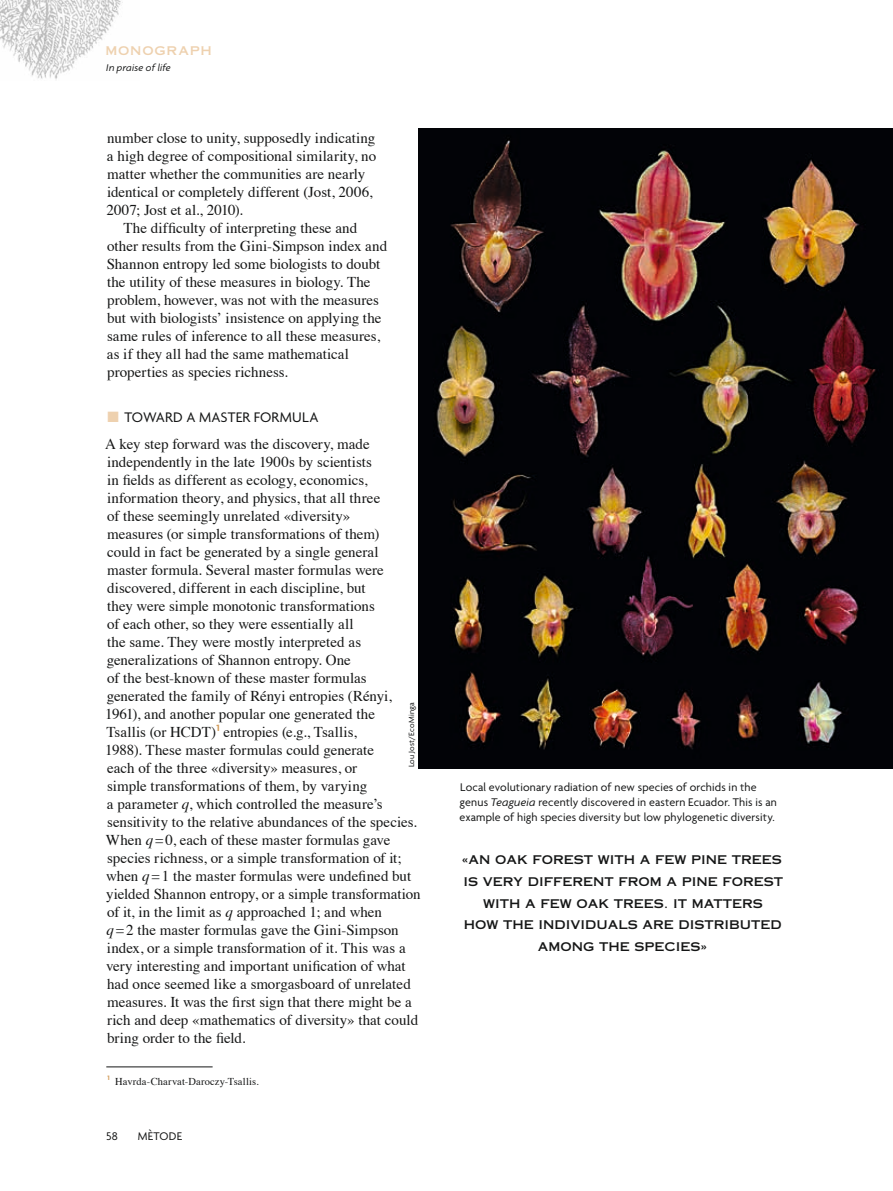
<style>
.page{position:relative;width:893px;height:1191px;background:#fff}
.page>*{position:absolute;margin:0;border:0;box-sizing:border-box;transform-origin:0 0}
.t1{font:15px/18px "Times";color:#151616}
.t2{font:15px "Agenda";letter-spacing:.01em;color:#151616}
.t3{font:12px/15px "Agenda";letter-spacing:.01em;color:#151616}
.t4{font:12px/21.8px "Copperplate Thirty One AB";color:#151616;text-align:center}
.t5{font:12px "Copperplate Thirty One AB";letter-spacing:.06em;color:#eed1af}
.t6{font:10.5px "Times";letter-spacing:.015em;color:#151616}
.t7{font:italic 10.5px "Agenda";letter-spacing:.01em;color:#151616}
.t8{font:8.25px "Agenda";letter-spacing:.02em;color:#151616}
.s1{color:#eed1af}
.s2{font-style:italic}
</style>
<div class="page">
<img style="left:0;top:0;width:123px;height:80px">
<hr style="left:106px;top:1066px;width:107px;height:1px;background:#151616">
<img style="left:419px;top:129px;width:474px;height:639px">
<p class="t5" style="left:105px;top:44px;width:108px">MONOGRAPH</p>
<p class="t7" style="left:106px;top:61px;width:66px">In praise of life</p>
<p class="t1" style="left:106px;top:128px;width:271px">number close to unity, supposedly indicating a high degree of compositional similarity, no matter whether the communities are nearly identical or completely different (Jost, 2006, 2007; Jost et al., 2010).</p>
<p class="t1" style="left:107px;top:218px;width:282px;text-indent:17px">The difficulty of interpreting these and other results from the Gini-Simpson index and Shannon entropy led some biologists to doubt the utility of these measures in biology. The problem, however, was not with the measures but with biologists’ insistence on applying the same rules of inference to all these measures, as if they all had the same mathematical properties as species richness.</p>
<p class="t2" style="left:107px;top:408px;width:213px"><span class="s1">■</span> TOWARD A MASTER FORMULA</p>
<p class="t1" style="left:105px;top:434px;width:317px">A key step forward was the discovery, made independently in the late 1900s by scientists<br>in fields as different as ecology, economics, information theory, and physics, that all three<br>of these seemingly unrelated «diversity»<br>measures (or simple transformations of them)<br>could in fact be generated by a single general<br>master formula. Several master formulas were discovered, different in each discipline, but<br>they were simple monotonic transformations<br>of each other, so they were essentially all<br>the same. They were mostly interpreted as generalizations of Shannon entropy. One<br>of the best-known of these master formulas generated the family of Rényi entropies (Rényi, 1961), and another popular one generated the<br>Tsallis (or HCDT)<sup>1</sup> entropies (e.g., Tsallis,<br>1988). These master formulas could generate<br>each of the three «diversity» measures, or<br>simple transformations of them, by varying<br>a parameter <span class="s2">q</span>, which controlled the measure’s sensitivity to the relative abundances of the species.<br>When <span class="s2">q</span>=0, each of these master formulas gave species richness, or a simple transformation of it; when <span class="s2">q</span>=1 the master formulas were undefined but yielded Shannon entropy, or a simple transformation of it, in the limit as <span class="s2">q</span> approached 1; and when<br><span class="s2">q</span>=2 the master formulas gave the Gini-Simpson index, or a simple transformation of it. This was a very interesting and important unification of what had once seemed like a smorgasboard of unrelated measures. It was the first sign that there might be a rich and deep «mathematics of diversity» that could bring order to the field.</p>
<p class="t6" style="left:108px;top:1071px;width:153px"><sup>1</sup> Havrda-Charvat-Daroczy-Tsallis.</p>
<p class="t8" style="left:407px;top:767px;width:66px;rotate:-90deg">Lou Jost/EcoMinga</p>
<p class="t3" style="left:106px;top:1128px;width:13px">58</p>
<p class="t3" style="left:138px;top:1128px;width:46px">MÈTODE</p>
<p class="t3" style="left:460px;top:779px;width:319px">Local evolutionary radiation of new species of orchids in the genus <span class="s2">Teagueia</span> recently discovered in eastern Ecuador. This is an example of high species diversity but low phylogenetic diversity.</p>
<p class="t4" style="left:462px;top:849px;width:323px">«AN OAK FOREST WITH A FEW PINE TREES<br>IS VERY DIFFERENT FROM A PINE FOREST<br>WITH A FEW OAK TREES. IT MATTERS<br>HOW THE INDIVIDUALS ARE DISTRIBUTED<br>AMONG THE SPECIES»</p>
</div>
